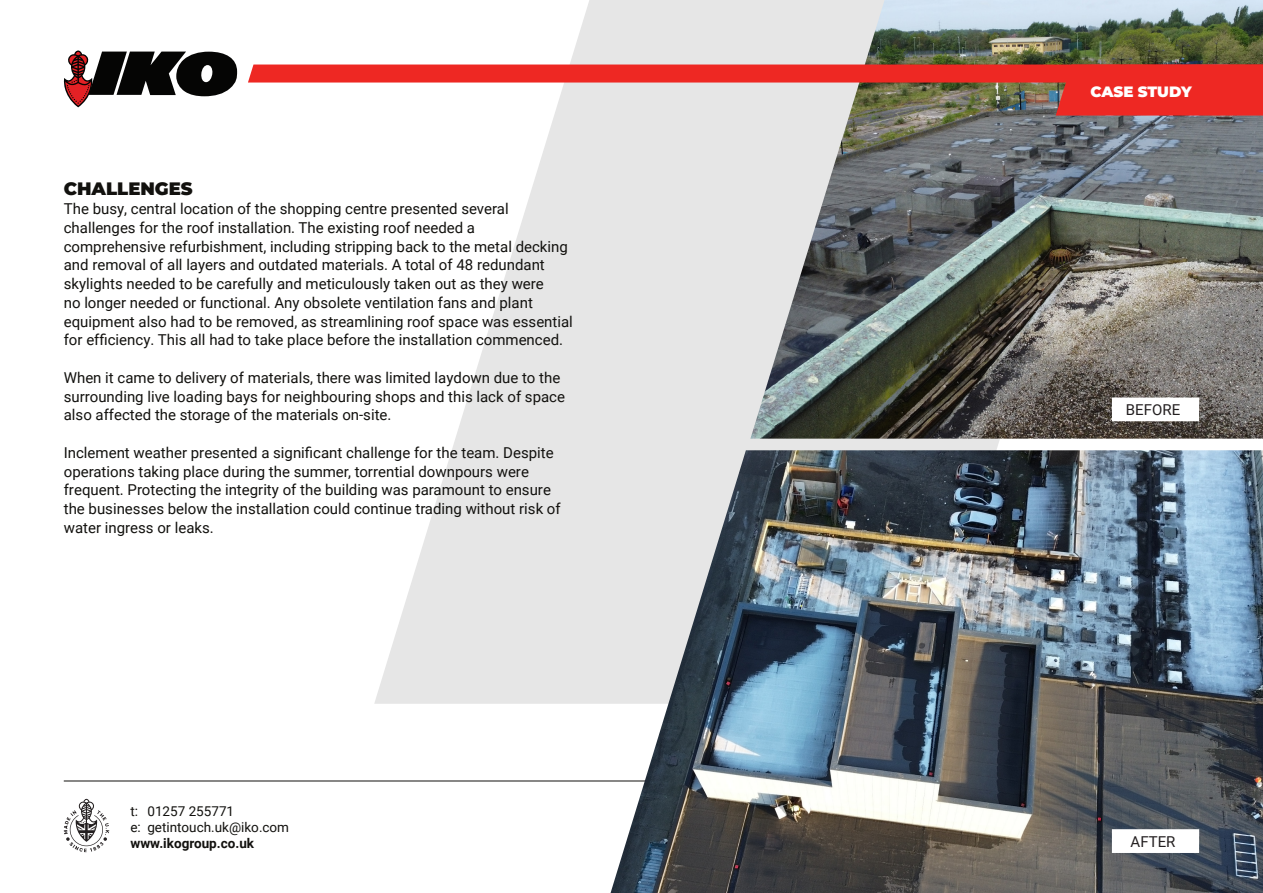
<style>
.page{position:relative;width:1263px;height:893px;background:#fff}
.page>*{position:absolute;margin:0;border:0;box-sizing:border-box;transform-origin:0 0}
.t1{font:900 18px "Montserrat";color:#12110e}
.t2{font:15px/18.8px "Roboto";color:#12110e}
.t3{font:15px "Roboto";color:#231f20}
.t4{font:900 15px "Montserrat";letter-spacing:-.01em;color:#fff}
.t5{font:13.5px "Roboto";color:#12110e}
.t6{font:700 13.5px "Roboto";color:#12110e}
</style>
<div class="page">
<svg style="left:374px;top:0;width:626px;height:704px;fill:#e6e6e6"></svg>
<hr style="left:64px;top:781px;width:1135px;height:1px;background:#12110e">
<img style="left:610px;top:450px;width:653px;height:443px">
<img style="left:750px;top:0;width:513px;height:439px">
<div style="left:1112px;top:397px;width:87px;height:24px;background:#fff"></div>
<div style="left:1112px;top:829px;width:87px;height:24px;background:#fff"></div>
<svg style="left:64px;top:50px;width:173px;height:57px"></svg>
<svg style="left:248px;top:65px;width:1015px;height:51px"></svg>
<svg style="left:64px;top:799px;width:45px;height:53px"></svg>
<p class="t1" style="left:64px;top:175px;width:130px">CHALLENGES</p>
<p class="t2" style="left:64px;top:199px;width:511px">The busy, central location of the shopping centre presented several challenges for the roof installation. The existing roof needed a comprehensive refurbishment, including stripping back to the metal decking and removal of all layers and outdated materials. A total of 48 redundant skylights needed to be carefully and meticulously taken out as they were<br>no longer needed or functional. Any obsolete ventilation fans and plant equipment also had to be removed, as streamlining roof space was essential for efficiency. This all had to take place before the installation commenced.</p>
<p class="t2" style="left:64px;top:368px;width:503px">When it came to delivery of materials, there was limited laydown due to the surrounding live loading bays for neighbouring shops and this lack of space also affected the storage of the materials on-site.</p>
<p class="t2" style="left:64px;top:443px;width:498px">Inclement weather presented a significant challenge for the team. Despite operations taking place during the summer, torrential downpours were frequent. Protecting the integrity of the building was paramount to ensure the businesses below the installation could continue trading without risk of water ingress or leaks.</p>
<p class="t5" style="left:130px;top:802px;width:105px">t: 01257 255771</p>
<p class="t5" style="left:130px;top:818px;width:160px">e: getintouch.uk@iko.com</p>
<p class="t6" style="left:130px;top:834px;width:125px">www.ikogroup.co.uk</p>
<p class="t4" style="left:1090px;top:80px;width:103px">CASE STUDY</p>
<p class="t3" style="left:1126px;top:399px;width:56px">BEFORE</p>
<p class="t3" style="left:1130px;top:831px;width:46px">AFTER</p>
</div>
